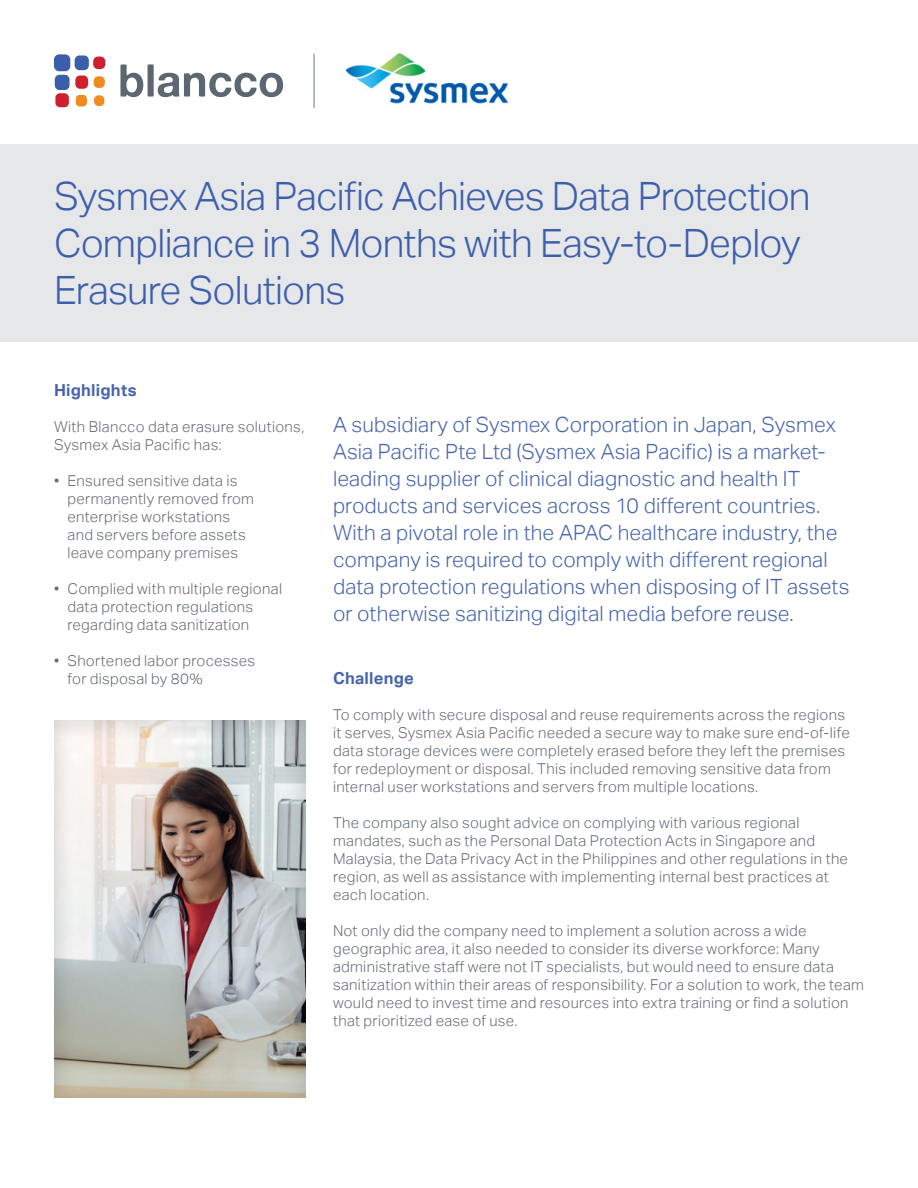
<style>
.page{position:relative;width:918px;height:1188px;background:#fff}
.page>*{position:absolute;margin:0;border:0;box-sizing:border-box;transform-origin:0 0}
.t1{font:300 39px/46.8px "Aktiv Grotesk";letter-spacing:-.02em;color:#3c5eab}
.t2{font:300 21px/27px "Aktiv Grotesk";letter-spacing:.005em;color:#4664ae}
.t3{font:700 16.5px "Aktiv Grotesk";letter-spacing:.015em;color:#4664ae}
.t4{font:300 15px/18px "Aktiv Grotesk";letter-spacing:.02em;color:#646c76}
</style>
<div class="page">
<div style="left:41px;top:711px;width:279px;height:388px;background:#000;opacity:.2"></div>
<div style="left:0;top:144px;width:918px;height:198px;background:#e6e7e9"></div>
<img style="left:345px;top:52px;width:164px;height:52px">
<svg style="left:120px;top:64px;width:163px;height:33px"></svg>
<div style="left:76px;top:95px;width:11px;height:11px;background:#f18a21;border-radius:4px"></div>
<div style="left:94px;top:95px;width:10px;height:11px;background:#f18a21;border-radius:5px"></div>
<div style="left:94px;top:76px;width:11px;height:12px;background:#f18a21;border-radius:5px"></div>
<div style="left:55px;top:75px;width:15px;height:15px;background:#3b5eab;border-radius:5px"></div>
<div style="left:54px;top:54px;width:16px;height:17px;background:#3b5eab;border-radius:5px"></div>
<div style="left:75px;top:55px;width:14px;height:15px;background:#3b5eab;border-radius:5px"></div>
<div style="left:55px;top:93px;width:14px;height:14px;background:#cf202f;border-radius:5px"></div>
<div style="left:75px;top:76px;width:13px;height:13px;background:#cf202f;border-radius:5px"></div>
<div style="left:93px;top:57px;width:12px;height:12px;background:#cf202f;border-radius:5px"></div>
<hr style="left:313px;top:54px;width:2px;height:54px;background:#9aa5ae">
<h1 class="t1" style="left:54px;top:173px;width:758px">Sysmex Asia Pacific Achieves Data Protection<br>Compliance in 3 Months with Easy-to-Deploy<br>Erasure Solutions</h1>
<p class="t3" style="left:54px;top:381px;width:84px">Highlights</p>
<p class="t4" style="left:54px;top:418px;width:252px">With Blancco data erasure solutions,<br>Sysmex Asia Pacific has:</p>
<p class="t4" style="left:68px;top:472px;width:188px;text-indent:-14px">• Ensured sensitive data is permanently removed from enterprise workstations and servers before assets leave company premises</p>
<p class="t4" style="left:68px;top:580px;width:216px;text-indent:-14px">• Complied with multiple regional data protection regulations regarding data sanitization</p>
<p class="t4" style="left:68px;top:652px;width:189px;text-indent:-14px">• Shortened labor processes for disposal by 80%</p>
<p class="t2" style="left:333px;top:411px;width:518px">A subsidiary of Sysmex Corporation in Japan, Sysmex Asia Pacific Pte Ltd (Sysmex Asia Pacific) is a market&shy;leading supplier of clinical diagnostic and health IT products and services across 10 different countries.<br>With a pivotal role in the APAC healthcare industry, the company is required to comply with different regional data protection regulations when disposing of IT assets or otherwise sanitizing digital media before reuse.</p>
<p class="t3" style="left:333px;top:669px;width:82px">Challenge</p>
<p class="t4" style="left:333px;top:706px;width:518px">To comply with secure disposal and reuse requirements across the regions it serves, Sysmex Asia Pacific needed a secure way to make sure end-of-life data storage devices were completely erased before they left the premises for redeployment or disposal. This included removing sensitive data from internal user workstations and servers from multiple locations.</p>
<p class="t4" style="left:333px;top:814px;width:517px">The company also sought advice on complying with various regional mandates, such as the Personal Data Protection Acts in Singapore and Malaysia, the Data Privacy Act in the Philippines and other regulations in the region, as well as assistance with implementing internal best practices at each location.</p>
<p class="t4" style="left:333px;top:922px;width:533px">Not only did the company need to implement a solution across a wide geographic area, it also needed to consider its diverse workforce: Many administrative staff were not IT specialists, but would need to ensure data sanitization within their areas of responsibility. For a solution to work, the team would need to invest time and resources into extra training or find a solution that prioritized ease of use.</p>
</div>
